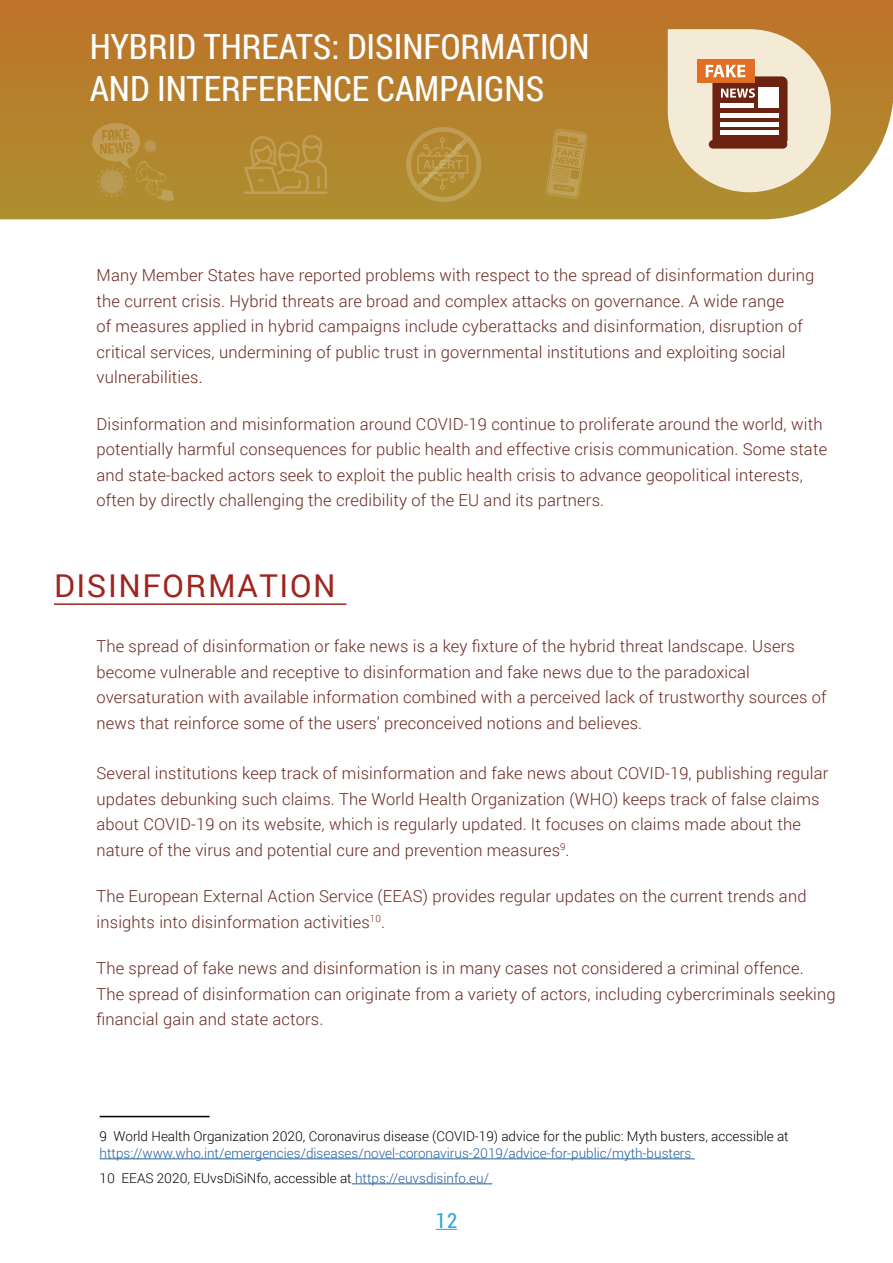
<style>
.page{position:relative;width:893px;height:1263px;background:#fff}
.page>*{position:absolute;margin:0;border:0;box-sizing:border-box;transform-origin:0 0}
.t1{font:34.65px/41.7px "Roboto Condensed";color:#fff}
.t2{font:31.5px "Roboto";letter-spacing:.05em;color:#9d271f}
.t3{font:21px "Roboto Condensed";color:#29aae1}
.t4{font:300 16.5px/25.5px "Roboto";letter-spacing:.01em;color:#6a271f}
.t5{font:300 13.5px/25px "Roboto";color:#215e9e}
.t6{font:300 13.5px "Roboto";color:#000}
.s1{color:#000}
</style>
<div class="page">
<hr style="left:54px;top:603px;width:292px;height:2px;background:#9d271f">
<svg style="left:0;top:0;width:893px;height:219px;background:#b78231"></svg>
<svg style="left:668px;top:29px;width:163px;height:163px;background:#d8bc9d"></svg>
<svg style="left:244px;top:135px;width:84px;height:59px;background:#b58e39"></svg>
<svg style="left:406px;top:127px;width:75px;height:75px;background:#b6903c"></svg>
<svg style="left:546px;top:129px;width:42px;height:70px;background:#b89341"></svg>
<svg style="left:92px;top:123px;width:82px;height:78px;background:#b58e3a"></svg>
<hr style="left:100px;top:1158px;width:595px;height:1px;background:#215e9e">
<hr style="left:352px;top:1183px;width:140px;height:1px;background:#215e9e">
<hr style="left:100px;top:1116px;width:110px;height:1px;background:#000">
<svg style="left:436px;top:1229px;width:21px;height:1px"></svg>
<h1 class="t1" style="left:90px;top:25px;width:501px">HYBRID THREATS: DISINFORMATION<br>AND INTERFERENCE CAMPAIGNS</h1>
<p class="t4" style="left:97px;top:262px;width:719px">Many Member States have reported problems with respect to the spread of disinformation during the current crisis. Hybrid threats are broad and complex attacks on governance. A wide range<br>of measures applied in hybrid campaigns include cyberattacks and disinformation, disruption of critical services, undermining of public trust in governmental institutions and exploiting social vulnerabilities.</p>
<p class="t4" style="left:97px;top:411px;width:732px">Disinformation and misinformation around COVID-19 continue to proliferate around the world, with potentially harmful consequences for public health and effective crisis communication. Some state and state-backed actors seek to exploit the public health crisis to advance geopolitical interests, often by directly challenging the credibility of the EU and its partners.</p>
<h2 class="t2" style="left:54px;top:563px;width:283px">DISINFORMATION</h2>
<p class="t4" style="left:97px;top:633px;width:732px">The spread of disinformation or fake news is a key fixture of the hybrid threat landscape. Users become vulnerable and receptive to disinformation and fake news due to the paradoxical oversaturation with available information combined with a perceived lack of trustworthy sources of news that reinforce some of the users’ preconceived notions and believes.</p>
<p class="t4" style="left:97px;top:760px;width:733px">Several institutions keep track of misinformation and fake news about COVID-19, publishing regular updates debunking such claims. The World Health Organization (WHO) keeps track of false claims about COVID-19 on its website, which is regularly updated. It focuses on claims made about the nature of the virus and potential cure and prevention measures<sup>9</sup>.</p>
<p class="t4" style="left:97px;top:883px;width:711px">The European External Action Service (EEAS) provides regular updates on the current trends and insights into disinformation activities<sup>10</sup>.</p>
<p class="t4" style="left:97px;top:955px;width:741px">The spread of fake news and disinformation is in many cases not considered a criminal offence.<br>The spread of disinformation can originate from a variety of actors, including cybercriminals seeking financial gain and state actors.</p>
<p class="t6" style="left:100px;top:1127px;width:691px">9 World Health Organization 2020, Coronavirus disease (COVID-19) advice for the public: Myth busters, accessible at</p>
<p class="t5" style="left:100px;top:1140px;width:593px">https://www.who.int/emergencies/diseases/novel-coronavirus-2019/advice-for-public/myth-busters<br><span class="s1">10 EEAS 2020, EUvsDiSiNfo, accessible at</span> https://euvsdisinfo.eu/</p>
<p class="t3" style="left:436px;top:1206px;width:23px">12</p>
</div>
